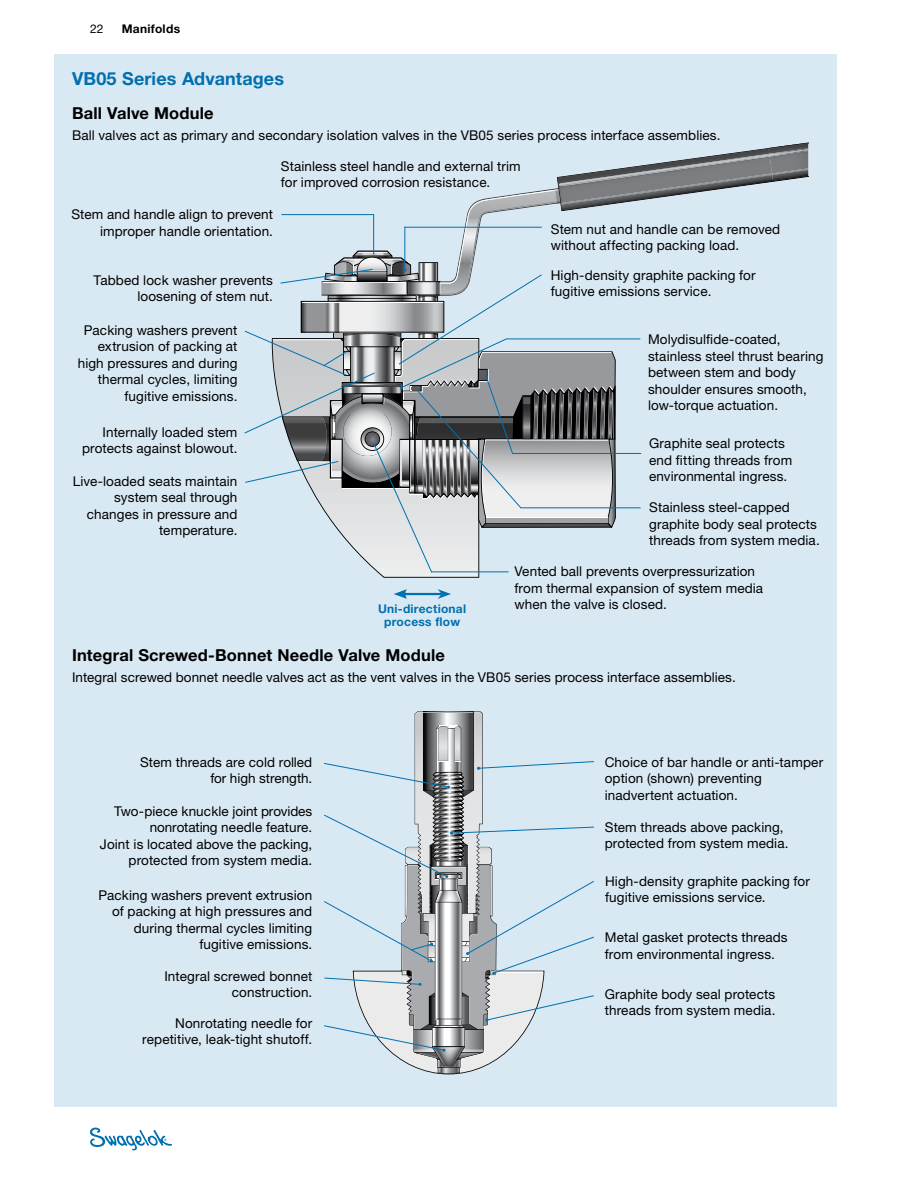
<style>
.page{position:relative;width:918px;height:1188px;background:#fff}
.page>*{position:absolute;margin:0;border:0;box-sizing:border-box;transform-origin:0 0}
.section_hd{font:700 18px "Helvetica Neue LT Std";letter-spacing:.005em;color:#0070af}
.subhd{font:700 16.5px "Helvetica Neue LT Std";letter-spacing:.01em;color:#000}
.BC{font:13.5px/16.5px "Helvetica Neue LT Std";letter-spacing:.01em;color:#000}
.image_title{font:700 12px/13.5px "Helvetica Neue LT Std";letter-spacing:.02em;color:#0070af;text-align:center}
.t1{font:700 12px "Helvetica Neue LT Std";letter-spacing:.025em;color:#000}
.t2{font:12px "Helvetica Neue LT Std";color:#000}
</style>
<div class="page">
<svg style="left:90px;top:1128px;width:82px;height:22px"></svg>
<div style="left:54px;top:54px;width:783px;height:1053px;background:#d9e9f3"></div>
<svg style="left:378px;top:573px;width:101px;height:5px"></svg>
<svg style="left:324px;top:711px;width:270px;height:363px"></svg>
<svg style="left:244px;top:142px;width:564px;height:431px"></svg>
<hr style="left:404px;top:227px;width:138px;height:1px;background:#0070af">
<hr style="left:431px;top:572px;width:77px;height:1px;background:#0070af">
<hr style="left:403px;top:593px;width:39px;height:2px;background:#0070af">
<svg style="left:394px;top:589px;width:13px;height:10px"></svg>
<svg style="left:438px;top:589px;width:13px;height:10px"></svg>
<p class="t2" style="left:90px;top:22px;width:15px">22</p>
<p class="t1" style="left:122px;top:22px;width:60px">Manifolds</p>
<p class="section_hd" style="left:72px;top:67px;width:214px">VB05 Series Advantages</p>
<p class="subhd" style="left:72px;top:103px;width:143px">Ball Valve Module</p>
<p class="BC" style="left:72px;top:127px;width:648px">Ball valves act as primary and secondary isolation valves in the VB05 series process interface assemblies.</p>
<p class="BC" style="left:71px;top:206px;width:203px;text-align:right">Stem and handle align to prevent improper handle orientation.</p>
<p class="BC" style="left:94px;top:272px;width:181px;text-align:right">Tabbed lock washer prevents loosening of stem nut.</p>
<p class="BC" style="left:78px;top:321px;width:161px;text-align:right">Packing washers prevent extrusion of packing at high pressures and during thermal cycles, limiting fugitive emissions.</p>
<p class="BC" style="left:82px;top:424px;width:157px;text-align:right">Internally loaded stem protects against blowout.</p>
<p class="BC" style="left:73px;top:472px;width:166px;text-align:right">Live-loaded seats maintain system seal through changes in pressure and temperature.</p>
<p class="BC" style="left:281px;top:158px;width:241px">Stainless steel handle and external trim for improved corrosion resistance.</p>
<p class="BC" style="left:551px;top:221px;width:231px">Stem nut and handle can be removed without affecting packing load.</p>
<p class="BC" style="left:551px;top:266px;width:206px">High-density graphite packing for fugitive emissions service.</p>
<p class="BC" style="left:648px;top:331px;width:177px">Molydisulfide-coated, stainless steel thrust bearing between stem and body shoulder ensures smooth, low-torque actuation.</p>
<p class="BC" style="left:649px;top:435px;width:145px">Graphite seal protects end fitting threads from environmental ingress.</p>
<p class="BC" style="left:649px;top:499px;width:170px">Stainless steel-capped graphite body seal protects threads from system media.</p>
<p class="image_title" style="left:378px;top:601px;width:90px">Uni-directional process flow</p>
<p class="BC" style="left:514px;top:563px;width:250px">Vented ball prevents overpressurization from thermal expansion of system media when the valve is closed.</p>
<p class="subhd" style="left:72px;top:645px;width:374px">Integral Screwed-Bonnet Needle Valve Module</p>
<p class="BC" style="left:72px;top:668px;width:663px">Integral screwed bonnet needle valves act as the vent valves in the VB05 series process interface assemblies.</p>
<p class="BC" style="left:140px;top:753px;width:174px;text-align:right">Stem threads are cold rolled for high strength.</p>
<p class="BC" style="left:100px;top:803px;width:214px;text-align:right">Two-piece knuckle joint provides nonrotating needle feature.<br>Joint is located above the packing, protected from system media.</p>
<p class="BC" style="left:98px;top:887px;width:215px;text-align:right">Packing washers prevent extrusion of packing at high pressures and during thermal cycles limiting fugitive emissions.</p>
<p class="BC" style="left:164px;top:968px;width:149px;text-align:right">Integral screwed bonnet construction.</p>
<p class="BC" style="left:142px;top:1015px;width:172px;text-align:right">Nonrotating needle for repetitive, leak-tight shutoff.</p>
<p class="BC" style="left:605px;top:754px;width:220px">Choice of bar handle or anti-tamper option (shown) preventing inadvertent actuation.</p>
<p class="BC" style="left:605px;top:819px;width:183px">Stem threads above packing, protected from system media.</p>
<p class="BC" style="left:605px;top:873px;width:206px">High-density graphite packing for fugitive emissions service.</p>
<p class="BC" style="left:605px;top:929px;width:184px">Metal gasket protects threads from environmental ingress.</p>
<p class="BC" style="left:605px;top:986px;width:172px">Graphite body seal protects threads from system media.</p>
</div>
